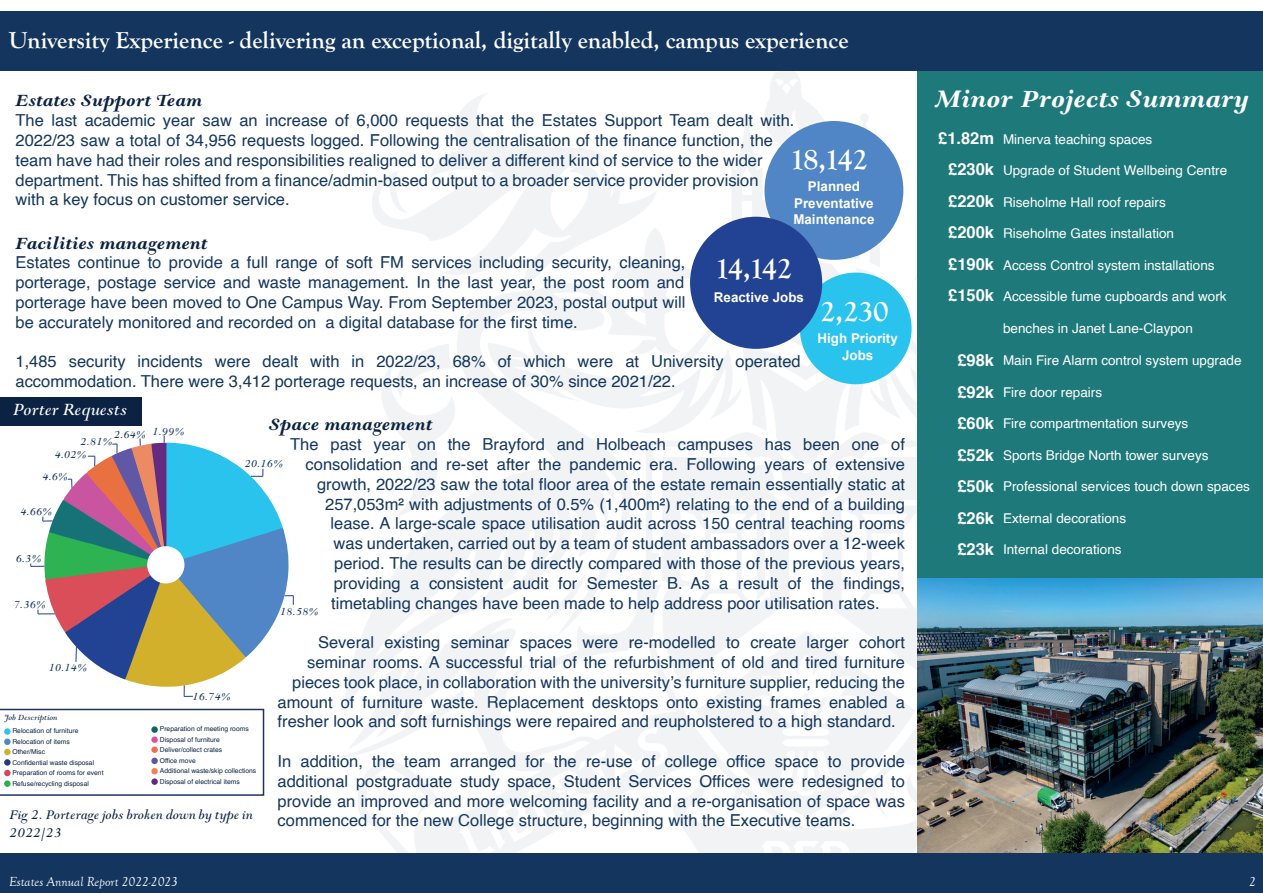
<style>
.page{position:relative;width:1263px;height:893px;background:#fff}
.page>*{position:absolute;margin:0;border:0;box-sizing:border-box;transform-origin:0 0}
.t1{font:700 30px "Goudy Old Style T";letter-spacing:-.025em;color:#fff}
.t2{font:italic 700 28.5px "Goudy Modern";color:#fff}
.t3{font:700 24px "Goudy Old Style T";color:#fff}
.t4{font:italic 700 19.5px "Goudy Modern MT Std";color:#0c2243}
.t5{font:italic 19.5px "Goudy Modern MT Std";color:#fff}
.t6{font:16.5px/19.8px "Helvetica";color:#14365e}
.t7{font:700 16.5px/31.5px "Helvetica";color:#fff;text-align:justify}
.t8{font:italic 15px/18px "Goudy Modern MT Std";color:#0c2243}
.t9{font:13.5px "Helvetica";color:#fff}
.t10{font:italic 13.5px "Goudy Old Style T";color:#fff}
.t11{font:700 13.5px/16.2px "Arial";color:#fff;text-align:center}
.t12{font:italic 12px "Goudy Modern MT Std";color:#14365e}
.t13{font:italic 9px "Goudy Modern MT Std";color:#0c2243}
.t14{font:6.75px/10.5px "Helvetica";color:#0c2243}
</style>
<div class="page">
<div style="left:917px;top:11px;width:346px;height:843px;background:#1e797b"></div>
<div style="left:0;top:11px;width:1263px;height:60px;background:#14365e"></div>
<img style="left:289px;top:71px;width:627px;height:782px">
<img style="left:917px;top:578px;width:346px;height:275px">
<div style="left:0;top:853px;width:1263px;height:40px;background:#14365e"></div>
<svg style="left:44px;top:442px;width:245px;height:245px"></svg>
<div style="left:800px;top:273px;width:111px;height:111px;background:#29c3ee;border-radius:50%"></div>
<div style="left:764px;top:121px;width:139px;height:139px;background:#5086c5;border-radius:50%"></div>
<div style="left:690px;top:217px;width:132px;height:132px;background:#224294;border-radius:50%"></div>
<svg style="left:0;top:709px;width:264px;height:87px"></svg>
<div style="left:0;top:397px;width:141px;height:29px;background:#0c2243"></div>
<h3 class="t3" style="left:9px;top:26px;width:841px">University Experience - delivering an exceptional, digitally enabled, campus experience</h3>
<p class="t4" style="left:16px;top:90px;width:188px">Estates Support Team</p>
<p class="t6" style="left:16px;top:111px;width:780px">The last academic year saw an increase of 6,000 requests that the Estates Support Team dealt with.<br>2022/23 saw a total of 34,956 requests logged. Following the centralisation of the finance function, the team have had their roles and responsibilities realigned to deliver a different kind of service to the wider department. This has shifted from a finance/admin-based output to a broader service provider provision<br>with a key focus on customer service.</p>
<p class="t4" style="left:16px;top:233px;width:193px">Facilities management</p>
<p class="t6" style="left:16px;top:253px;width:671px;text-align:justify">Estates continue to provide a full range of soft FM services including security, cleaning, porterage, postage service and waste management. In the last year, the post room and porterage have been moved to One Campus Way. From September 2023, postal output will be accurately monitored and recorded on a digital database for the first time.</p>
<p class="t6" style="left:16px;top:352px;width:787px">1,485 security incidents were dealt with in 2022/23, 68% of which were at University operated accommodation. There were 3,412 porterage requests, an increase of 30% since 2021/22.</p>
<p class="t4" style="left:269px;top:414px;width:165px">Space management</p>
<p class="t6" style="left:290px;top:435px;width:616px">The past year on the Brayford and Holbeach campuses has been one of</p>
<p class="t6" style="left:306px;top:455px;width:601px">consolidation and re-set after the pandemic era. Following years of extensive</p>
<p class="t6" style="left:317px;top:475px;width:590px">growth, 2022/23 saw the total floor area of the estate remain essentially static at</p>
<p class="t6" style="left:325px;top:494px;width:581px">257,053m² with adjustments of 0.5% (1,400m²) relating to the end of a building</p>
<p class="t6" style="left:331px;top:514px;width:576px">lease. A large-scale space utilisation audit across 150 central teaching rooms</p>
<p class="t6" style="left:334px;top:534px;width:573px">was undertaken, carried out by a team of student ambassadors over a 12-week</p>
<p class="t6" style="left:334px;top:554px;width:572px">period. The results can be directly compared with those of the previous years,</p>
<p class="t6" style="left:334px;top:574px;width:573px">providing a consistent audit for Semester B. As a result of the findings,</p>
<p class="t6" style="left:331px;top:593px;width:550px">timetabling changes have been made to help address poor utilisation rates.</p>
<p class="t6" style="left:318px;top:633px;width:588px">Several existing seminar spaces were re-modelled to create larger cohort</p>
<p class="t6" style="left:307px;top:653px;width:599px">seminar rooms. A successful trial of the refurbishment of old and tired furniture</p>
<p class="t6" style="left:292px;top:673px;width:614px">pieces took place, in collaboration with the university’s furniture supplier, reducing the</p>
<p class="t6" style="left:278px;top:692px;width:629px">amount of furniture waste. Replacement desktops onto existing frames enabled a</p>
<p class="t6" style="left:278px;top:712px;width:620px">fresher look and soft furnishings were repaired and reupholstered to a high standard.</p>
<p class="t6" style="left:278px;top:752px;width:629px;text-align:justify">In addition, the team arranged for the re-use of college office space to provide additional postgraduate study space, Student Services Offices were redesigned to provide an improved and more welcoming facility and a re-organisation of space was commenced for the new College structure, beginning with the Executive teams.</p>
<h1 class="t1" style="left:790px;top:142px;width:79px">18,142</h1>
<p class="t11" style="left:793px;top:179px;width:83px">Planned<br>Preventative<br>Maintenance</p>
<h1 class="t1" style="left:715px;top:251px;width:79px">14,142</h1>
<p class="t11" style="left:714px;top:289px;width:92px">Reactive Jobs</p>
<h1 class="t1" style="left:820px;top:294px;width:69px">2,230</h1>
<p class="t11" style="left:817px;top:331px;width:82px">High Priority<br>Jobs</p>
<p class="t5" style="left:13px;top:399px;width:116px">Porter Requests</p>
<p class="t12" style="left:114px;top:426px;width:72px">2.64% 1.99%</p>
<p class="t12" style="left:80px;top:435px;width:33px">2.81%</p>
<p class="t12" style="left:54px;top:447px;width:33px">4.02%</p>
<p class="t12" style="left:244px;top:457px;width:40px">20.16%</p>
<p class="t12" style="left:42px;top:470px;width:27px">4.6%</p>
<p class="t12" style="left:20px;top:505px;width:33px">4.66%</p>
<p class="t12" style="left:15px;top:552px;width:27px">6.3%</p>
<p class="t12" style="left:14px;top:598px;width:33px">7.36%</p>
<p class="t12" style="left:280px;top:605px;width:40px">18.58%</p>
<p class="t12" style="left:48px;top:661px;width:40px">10.14%</p>
<p class="t12" style="left:192px;top:689px;width:40px">16.74%</p>
<p class="t13" style="left:4px;top:713px;width:55px">Job Description</p>
<p class="t14" style="left:12px;top:726px;width:93px">Relocation of furniture<br>Relocation of items<br>Other/Misc<br>Confidential waste disposal<br>Preparation of rooms for event<br>Refuse/recycling disposal</p>
<p class="t14" style="left:160px;top:724px;width:98px">Preparation of meeting rooms<br>Disposal of furniture<br>Deliver/collect crates<br>Office move<br>Additional waste/skip collections<br>Disposal of electrical items</p>
<p class="t8" style="left:9px;top:805px;width:245px">Fig 2. Porterage jobs broken down by type in<br>2022/23</p>
<h2 class="t2" style="left:936px;top:83px;width:314px">Minor Projects Summary</h2>
<p class="t7" style="left:948px;top:123px;width:47px;text-indent:-10px">£1.82m £230k £220k £200k £190k £150k</p>
<p class="t7" style="left:957px;top:345px;width:38px">£98k £92k £60k £52k £50k £26k £23k</p>
<p class="t9" style="left:1003px;top:128px;width:151px">Minerva teaching spaces</p>
<p class="t9" style="left:1003px;top:160px;width:226px">Upgrade of Student Wellbeing Centre</p>
<p class="t9" style="left:1003px;top:191px;width:164px">Riseholme Hall roof repairs</p>
<p class="t9" style="left:1003px;top:223px;width:173px">Riseholme Gates installation</p>
<p class="t9" style="left:1003px;top:254px;width:213px">Access Control system installations</p>
<p class="t9" style="left:1003px;top:286px;width:225px">Accessible fume cupboards and work</p>
<p class="t9" style="left:1003px;top:317px;width:191px">benches in Janet Lane-Claypon</p>
<p class="t9" style="left:1003px;top:350px;width:240px">Main Fire Alarm control system upgrade</p>
<p class="t9" style="left:1003px;top:382px;width:101px">Fire door repairs</p>
<p class="t9" style="left:1003px;top:413px;width:187px">Fire compartmentation surveys</p>
<p class="t9" style="left:1003px;top:445px;width:207px">Sports Bridge North tower surveys</p>
<p class="t9" style="left:1003px;top:476px;width:248px">Professional services touch down spaces</p>
<p class="t9" style="left:1003px;top:508px;width:125px">External decorations</p>
<p class="t9" style="left:1003px;top:539px;width:120px">Internal decorations</p>
<p class="t10" style="left:21px;top:871px;width:169px">Estates Annual Report 2021-2022</p>
<p class="t10" style="left:1242px;top:874px;width:15px">22</p>
<p class="t10" style="left:9px;top:874px;width:170px">Estates Annual Report 2022-2023</p>
</div>
